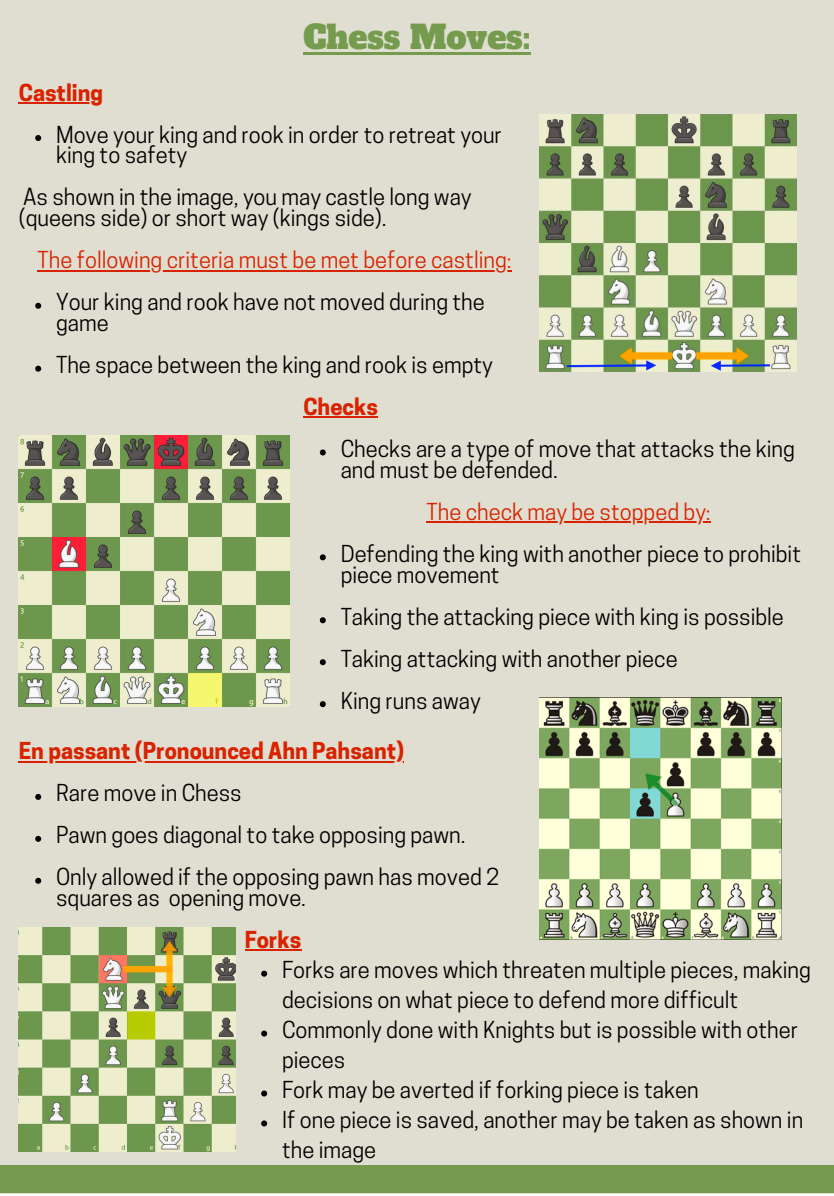
<style>
.page{position:relative;width:834px;height:1196px;background:#fff}
.page>*{position:absolute;margin:0;border:0;box-sizing:border-box;transform-origin:0 0}
.t1{font:31.8px "Alfa Slab One";color:#749b4e}
.t2{font:22px/30px "Cooper Hewitt";color:#000}
.t3{font:22px "Cooper Hewitt";color:#d92200}
.t4{font:700 22px "Cooper Hewitt";color:#d92200}
</style>
<div class="page">
<div style="left:0;top:0;width:834px;height:1193px;background:#e0ded0"></div>
<div style="left:0;top:1165px;width:834px;height:27px;background:#749b4e"></div>
<hr style="left:303px;top:52px;width:227px;height:3px;background:#749b4e">
<svg style="left:35px;top:135px;width:6px;height:6px"></svg>
<svg style="left:35px;top:303px;width:6px;height:6px"></svg>
<svg style="left:35px;top:366px;width:6px;height:6px"></svg>
<hr style="left:19px;top:102px;width:84px;height:2px;background:#d92200">
<hr style="left:38px;top:270px;width:474px;height:1px;background:#d92200">
<img style="left:539px;top:114px;width:258px;height:258px">
<svg style="left:320px;top:449px;width:6px;height:6px"></svg>
<svg style="left:320px;top:554px;width:6px;height:6px"></svg>
<svg style="left:320px;top:617px;width:6px;height:6px"></svg>
<svg style="left:320px;top:659px;width:6px;height:6px"></svg>
<svg style="left:320px;top:701px;width:6px;height:6px"></svg>
<hr style="left:303px;top:416px;width:75px;height:2px;background:#d92200">
<hr style="left:426px;top:521px;width:285px;height:2px;background:#d92200">
<img style="left:19px;top:435px;width:271px;height:271px">
<svg style="left:35px;top:794px;width:6px;height:6px"></svg>
<svg style="left:35px;top:836px;width:6px;height:6px"></svg>
<svg style="left:35px;top:877px;width:6px;height:6px"></svg>
<hr style="left:19px;top:761px;width:385px;height:1px;background:#d92200">
<img style="left:539px;top:697px;width:243px;height:242px">
<img style="left:19px;top:927px;width:217px;height:224px">
<svg style="left:261px;top:970px;width:6px;height:6px"></svg>
<svg style="left:261px;top:1030px;width:6px;height:6px"></svg>
<svg style="left:261px;top:1090px;width:6px;height:6px"></svg>
<svg style="left:261px;top:1120px;width:6px;height:6px"></svg>
<hr style="left:245px;top:949px;width:56px;height:2px;background:#d92200">
<p class="t4" style="left:19px;top:84px;width:86px">Castling</p>
<h1 class="t1" style="left:303px;top:16px;width:229px">Chess Moves:</h1>
<p class="t2" style="left:56px;top:126px;width:447px;line-height:21px">Move your king and rook in order to retreat your king to safety</p>
<p class="t2" style="left:19px;top:189px;width:454px;line-height:21px">As shown in the image, you may castle long way (queens side) or short way (kings side).</p>
<p class="t3" style="left:38px;top:252px;width:475px">The following criteria must be met before castling:</p>
<p class="t2" style="left:56px;top:294px;width:430px;line-height:21px">Your king and rook have not moved during the game</p>
<p class="t2" style="left:56px;top:353px;width:438px">The space between the king and rook is empty</p>
<p class="t4" style="left:303px;top:398px;width:76px">Checks</p>
<p class="t2" style="left:341px;top:441px;width:456px;line-height:21px">Checks are a type of move that attacks the king and must be defended.</p>
<p class="t3" style="left:426px;top:503px;width:286px">The check may be stopped by:</p>
<p class="t2" style="left:341px;top:546px;width:462px;line-height:21px">Defending the king with another piece to prohibit piece movement</p>
<p class="t2" style="left:341px;top:598px;width:445px;line-height:42px">Taking the attacking piece with king is possible<br>Taking attacking with another piece<br>King runs away</p>
<p class="t4" style="left:19px;top:743px;width:387px">En passant (Pronounced Ahn Pahsant)</p>
<p class="t2" style="left:56px;top:775px;width:445px;line-height:42px">Rare move in Chess<br>Pawn goes diagonal to take opposing pawn.<br>Only allowed if the opposing pawn has moved 2</p>
<p class="t2" style="left:56px;top:885px;width:251px">squares as opening move.</p>
<p class="t4" style="left:245px;top:931px;width:58px">Forks</p>
<p class="t2" style="left:282px;top:957px;width:530px">Forks are moves which threaten multiple pieces, making decisions on what piece to defend more difficult Commonly done with Knights but is possible with other pieces<br>Fork may be averted if forking piece is taken<br>If one piece is saved, another may be taken as shown in the image</p>
</div>
